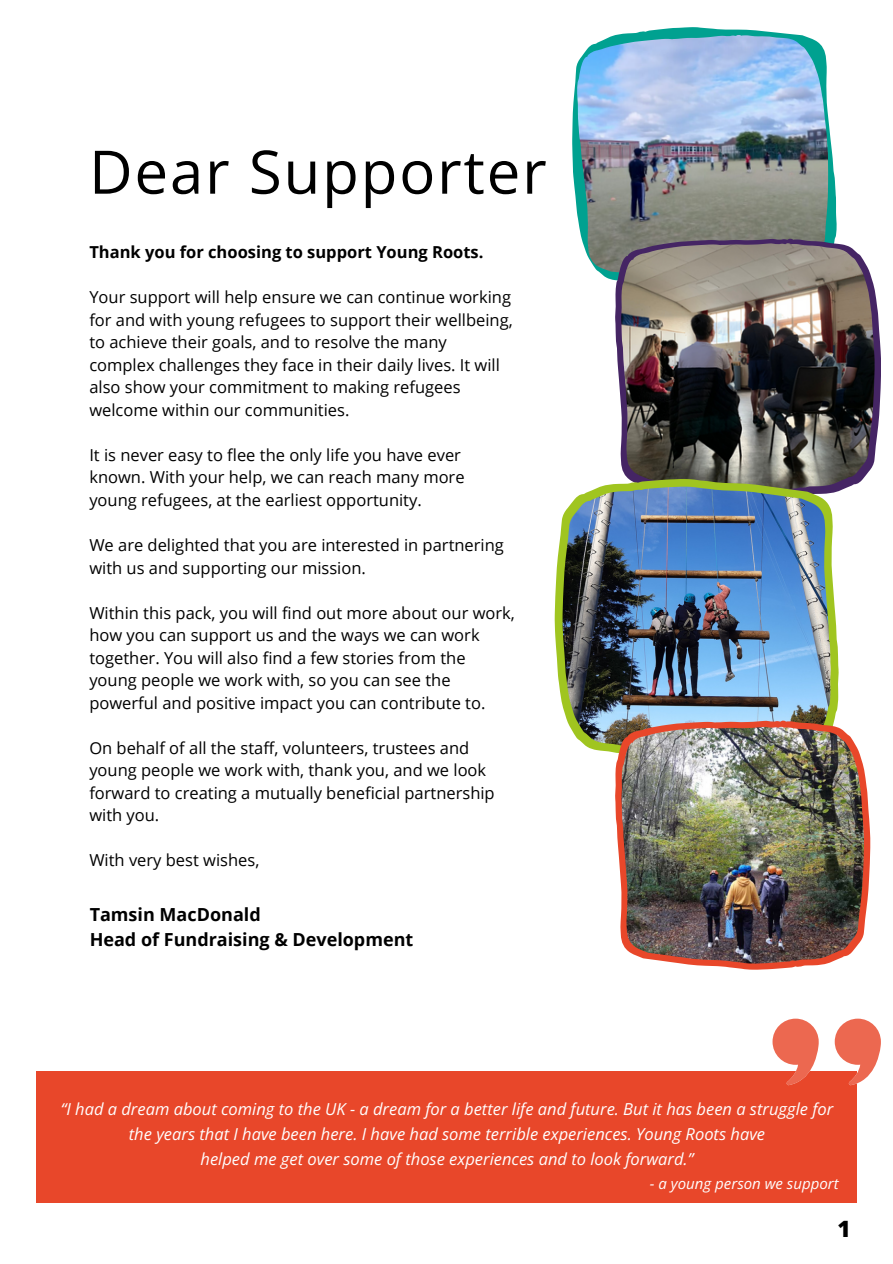
<style>
.page{position:relative;width:893px;height:1264px;background:#fff}
.page>*{position:absolute;margin:0;border:0;box-sizing:border-box;transform-origin:0 0}
.t1{font:60px "Open Sans";letter-spacing:.03em;color:#000}
.t2{font:800 22.5px "Open Sans";color:#000}
.t3{font:700 18px/24.8px "Open Sans";color:#000}
.t4{font:16.5px/22.5px "Open Sans";color:#000}
.t5{font:italic 16.5px/25.2px "Open Sans";color:#fff;text-align:center}
.t6{font:700 16.5px "Open Sans";color:#000}
.t7{font:italic 15px "Open Sans";color:#fff}
</style>
<div class="page">
<div style="left:37px;top:1071px;width:819px;height:131px;background:#e8472a"></div>
<svg style="left:834px;top:1018px;width:46px;height:67px"></svg>
<svg style="left:772px;top:1018px;width:46px;height:67px"></svg>
<svg style="left:572px;top:27px;width:264px;height:254px"></svg>
<img style="left:577px;top:34px;width:251px;height:244px">
<svg style="left:615px;top:239px;width:265px;height:253px"></svg>
<img style="left:621px;top:243px;width:253px;height:247px">
<img style="left:555px;top:479px;width:283px;height:274px">
<img style="left:562px;top:487px;width:268px;height:261px">
<svg style="left:615px;top:720px;width:255px;height:249px"></svg>
<img style="left:621px;top:726px;width:242px;height:237px">
<p class="t1" style="left:89px;top:130px;width:459px">Dear Supporter</p>
<p class="t6" style="left:89px;top:241px;width:395px">Thank you for choosing to support Young Roots.</p>
<p class="t4" style="left:89px;top:286px;width:425px">Your support will help ensure we can continue working for and with young refugees to support their wellbeing, to achieve their goals, and to resolve the many complex challenges they face in their daily lives. It will also show your commitment to making refugees welcome within our communities.</p>
<p class="t4" style="left:89px;top:443px;width:377px">It is never easy to flee the only life you have ever known. With your help, we can reach many more young refugees, at the earliest opportunity.</p>
<p class="t4" style="left:89px;top:533px;width:416px">We are delighted that you are interested in partnering with us and supporting our mission.</p>
<p class="t4" style="left:89px;top:601px;width:427px">Within this pack, you will find out more about our work, how you can support us and the ways we can work together. You will also find a few stories from the young people we work with, so you can see the powerful and positive impact you can contribute to.</p>
<p class="t4" style="left:89px;top:736px;width:407px">On behalf of all the staff, volunteers, trustees and young people we work with, thank you, and we look forward to creating a mutually beneficial partnership with you.</p>
<p class="t4" style="left:89px;top:848px;width:171px">With very best wishes,</p>
<p class="t3" style="left:90px;top:901px;width:325px">Tamsin MacDonald<br>Head of Fundraising &amp; Development</p>
<p class="t5" style="left:61px;top:1096px;width:774px">“I had a dream about coming to the UK - a dream for a better life and future. But it has been a struggle for the years that I have been here. I have had some terrible experiences. Young Roots have</p>
<p class="t5" style="left:200px;top:1146px;width:494px">helped me get over some of those experiences and to look forward.”</p>
<p class="t7" style="left:650px;top:1172px;width:190px">- a young person we support</p>
<p class="t2" style="left:837px;top:1212px;width:15px">1</p>
</div>
